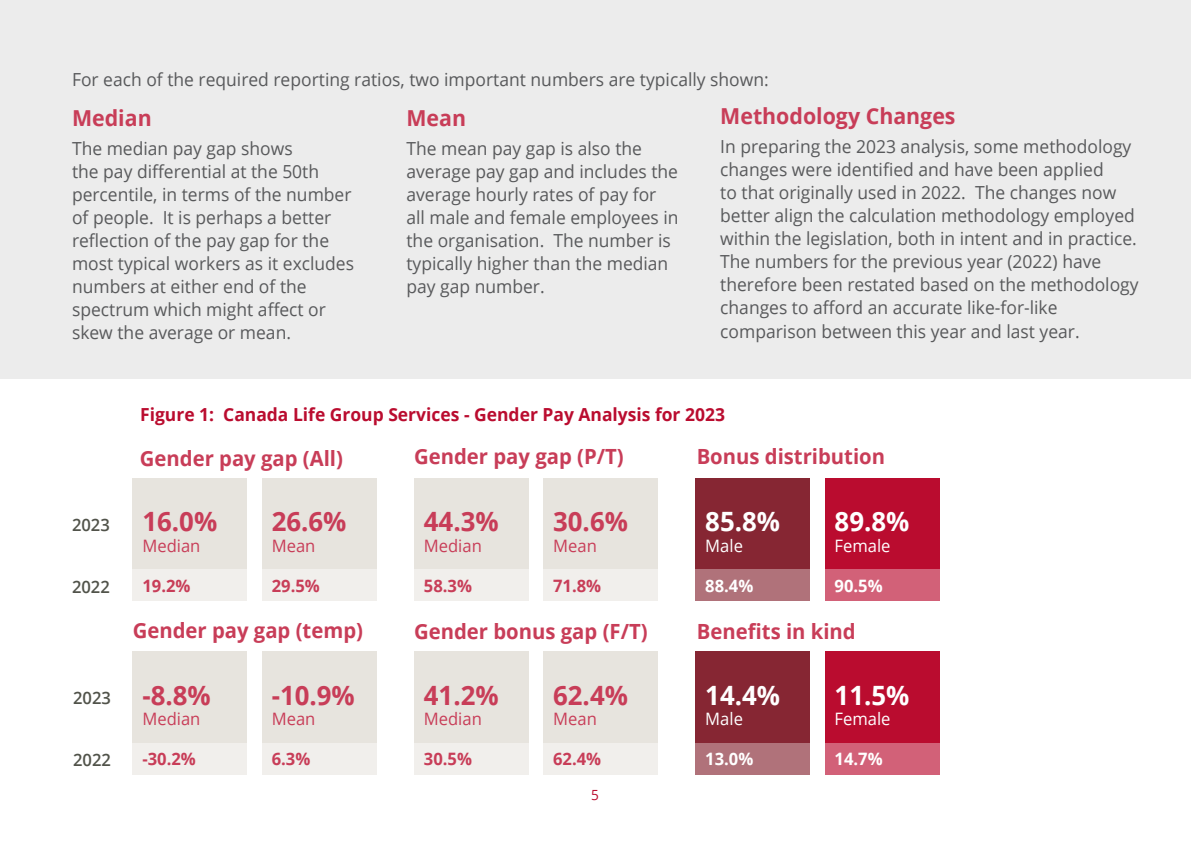
<style>
.page{position:relative;width:1191px;height:842px;background:#fff}
.page>*{position:absolute;margin:0;border:0;box-sizing:border-box;transform-origin:0 0}
.t1{font:700 26.6px "Open Sans";color:#c83d58}
.t2{font:700 26.6px "Open Sans";color:#fff}
.t3{font:700 22px "Open Sans";color:#c83d58}
.t4{font:700 20.8px "Open Sans";color:#c83d58}
.t5{font:18px/23px "Open Sans";color:#58595b}
.t6{font:700 18px "Open Sans";color:#ba0c2f}
.t7{font:17.2px "Open Sans";color:#c83d58}
.t8{font:700 17.2px "Open Sans";color:#c83d58}
.t9{font:17.2px "Open Sans";color:#fff}
.t10{font:700 17.2px "Open Sans";color:#fff}
.t11{font:600 17.2px "Open Sans";color:#51534a}
.t12{font:14px "Open Sans";color:#ba0c2f}
</style>
<div class="page">
<div style="left:0;top:0;width:1191px;height:378px;background:#ececec"></div>
<div style="left:133px;top:478px;width:114px;height:92px;background:#e7e4de"></div>
<div style="left:133px;top:570px;width:114px;height:31px;background:#f1efec"></div>
<div style="left:262px;top:478px;width:114px;height:92px;background:#e7e4de"></div>
<div style="left:262px;top:570px;width:114px;height:31px;background:#f1efec"></div>
<div style="left:414px;top:478px;width:114px;height:92px;background:#e7e4de"></div>
<div style="left:414px;top:570px;width:114px;height:31px;background:#f1efec"></div>
<div style="left:543px;top:478px;width:114px;height:92px;background:#e7e4de"></div>
<div style="left:543px;top:570px;width:114px;height:31px;background:#f1efec"></div>
<div style="left:695px;top:478px;width:115px;height:92px;background:#862633"></div>
<div style="left:695px;top:570px;width:115px;height:31px;background:#b0727a"></div>
<div style="left:825px;top:478px;width:114px;height:92px;background:#ba0c2f"></div>
<div style="left:825px;top:570px;width:114px;height:31px;background:#d26178"></div>
<div style="left:133px;top:652px;width:114px;height:91px;background:#e7e4de"></div>
<div style="left:133px;top:743px;width:114px;height:31px;background:#f1efec"></div>
<div style="left:262px;top:652px;width:114px;height:91px;background:#e7e4de"></div>
<div style="left:262px;top:743px;width:114px;height:31px;background:#f1efec"></div>
<div style="left:414px;top:652px;width:114px;height:91px;background:#e7e4de"></div>
<div style="left:414px;top:743px;width:114px;height:31px;background:#f1efec"></div>
<div style="left:543px;top:652px;width:114px;height:91px;background:#e7e4de"></div>
<div style="left:543px;top:743px;width:114px;height:31px;background:#f1efec"></div>
<div style="left:695px;top:652px;width:115px;height:91px;background:#862633"></div>
<div style="left:695px;top:743px;width:115px;height:31px;background:#b0727a"></div>
<div style="left:825px;top:652px;width:114px;height:91px;background:#ba0c2f"></div>
<div style="left:825px;top:743px;width:114px;height:31px;background:#d26178"></div>
<p class="t5" style="left:72px;top:67px;width:698px">For each of the required reporting ratios, two important numbers are typically shown:</p>
<p class="t3" style="left:72px;top:102px;width:81px">Median</p>
<p class="t5" style="left:72px;top:136px;width:283px">The median pay gap shows<br>the pay differential at the 50th percentile, in terms of the number of people. It is perhaps a better reflection of the pay gap for the most typical workers as it excludes numbers at either end of the spectrum which might affect or skew the average or mean.</p>
<p class="t3" style="left:406px;top:102px;width:61px">Mean</p>
<p class="t5" style="left:406px;top:136px;width:273px">The mean pay gap is also the average pay gap and includes the average hourly rates of pay for all male and female employees in the organisation. The number is typically higher than the median pay gap number.</p>
<p class="t3" style="left:720px;top:100px;width:237px">Methodology Changes</p>
<p class="t5" style="left:720px;top:134px;width:420px">In preparing the 2023 analysis, some methodology changes were identified and have been applied<br>to that originally used in 2022. The changes now better align the calculation methodology employed within the legislation, both in intent and in practice.<br>The numbers for the previous year (2022) have therefore been restated based on the methodology changes to afford an accurate like-for-like comparison between this year and last year.</p>
<p class="t6" style="left:140px;top:401px;width:586px">Figure 1: Canada Life Group Services - Gender Pay Analysis for 2023</p>
<p class="t11" style="left:72px;top:513px;width:39px">2023</p>
<p class="t11" style="left:72px;top:575px;width:39px">2022</p>
<p class="t11" style="left:73px;top:686px;width:39px">2023</p>
<p class="t11" style="left:73px;top:748px;width:39px">2022</p>
<p class="t4" style="left:140px;top:444px;width:205px">Gender pay gap (All)</p>
<h1 class="t1" style="left:142px;top:503px;width:76px">16.0%</h1>
<p class="t7" style="left:142px;top:534px;width:60px">Median</p>
<p class="t8" style="left:142px;top:574px;width:50px">19.2%</p>
<h1 class="t1" style="left:272px;top:503px;width:76px">26.6%</h1>
<p class="t7" style="left:272px;top:534px;width:45px">Mean</p>
<p class="t8" style="left:272px;top:574px;width:50px">29.5%</p>
<p class="t4" style="left:133px;top:615px;width:232px">Gender pay gap (temp)</p>
<h1 class="t1" style="left:142px;top:676px;width:70px">-8.8%</h1>
<p class="t7" style="left:142px;top:707px;width:60px">Median</p>
<p class="t8" style="left:142px;top:747px;width:55px">-30.2%</p>
<h1 class="t1" style="left:272px;top:676px;width:85px">-10.9%</h1>
<p class="t7" style="left:272px;top:707px;width:45px">Mean</p>
<p class="t8" style="left:272px;top:747px;width:40px">6.3%</p>
<p class="t4" style="left:414px;top:442px;width:211px">Gender pay gap (P/T)</p>
<p class="t4" style="left:696px;top:442px;width:190px">Bonus distribution</p>
<h1 class="t1" style="left:424px;top:503px;width:76px">44.3%</h1>
<p class="t7" style="left:424px;top:534px;width:60px">Median</p>
<p class="t8" style="left:424px;top:574px;width:50px">58.3%</p>
<h1 class="t1" style="left:553px;top:503px;width:76px">30.6%</h1>
<p class="t7" style="left:553px;top:534px;width:45px">Mean</p>
<p class="t8" style="left:553px;top:574px;width:50px">71.8%</p>
<h1 class="t2" style="left:705px;top:503px;width:76px">85.8%</h1>
<p class="t9" style="left:705px;top:534px;width:39px">Male</p>
<p class="t10" style="left:705px;top:574px;width:50px">88.4%</p>
<h1 class="t2" style="left:834px;top:503px;width:76px">89.8%</h1>
<p class="t9" style="left:834px;top:534px;width:58px">Female</p>
<p class="t10" style="left:834px;top:574px;width:50px">90.5%</p>
<p class="t4" style="left:414px;top:617px;width:235px">Gender bonus gap (F/T)</p>
<p class="t4" style="left:697px;top:617px;width:160px">Benefits in kind</p>
<h1 class="t1" style="left:424px;top:676px;width:76px">41.2%</h1>
<p class="t7" style="left:424px;top:707px;width:60px">Median</p>
<p class="t8" style="left:424px;top:747px;width:50px">30.5%</p>
<h1 class="t1" style="left:553px;top:676px;width:76px">62.4%</h1>
<p class="t7" style="left:553px;top:707px;width:45px">Mean</p>
<p class="t8" style="left:553px;top:747px;width:50px">62.4%</p>
<p class="t12" style="left:591px;top:785px;width:9px">5</p>
<h1 class="t2" style="left:705px;top:676px;width:76px">14.4%</h1>
<p class="t9" style="left:705px;top:707px;width:39px">Male</p>
<p class="t10" style="left:705px;top:747px;width:50px">13.0%</p>
<h1 class="t2" style="left:834px;top:676px;width:76px">11.5%</h1>
<p class="t9" style="left:834px;top:707px;width:58px">Female</p>
<p class="t10" style="left:834px;top:747px;width:50px">14.7%</p>
</div>
